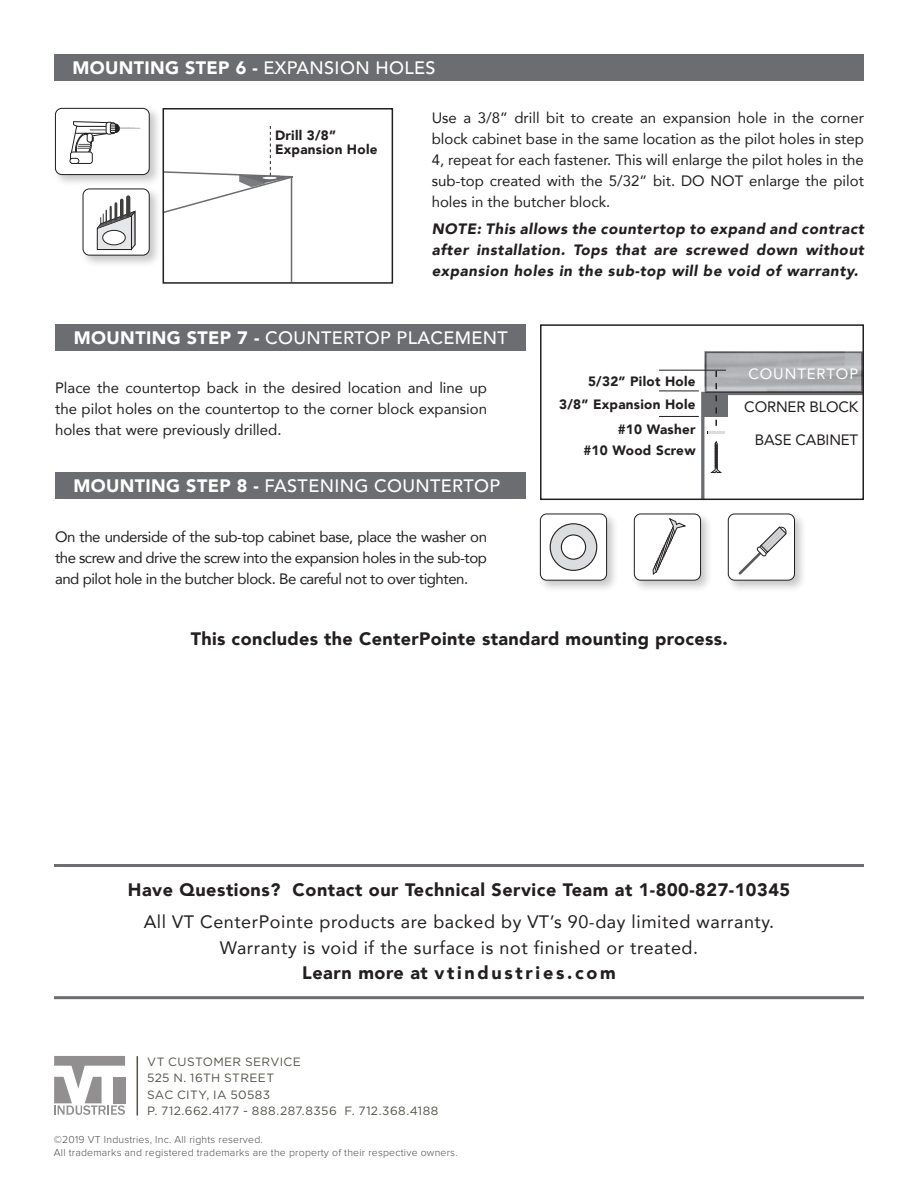
<style>
.page{position:relative;width:918px;height:1188px;background:#fff}
.page>*{position:absolute;margin:0;border:0;box-sizing:border-box;transform-origin:0 0}
.t1{font:900 18px "Avenir";letter-spacing:.03em;color:#231f20}
.t2{font:18px/25.5px "Avenir";letter-spacing:.03em;color:#231f20;text-align:center}
.t3{font:500 18px "Avenir";letter-spacing:.02em;color:#fff}
.t4{font:900 18px "Avenir";letter-spacing:.02em;color:#fff}
.t5{font:900 18px "Avenir";letter-spacing:.15em;color:#231f20}
.t6{font:15px/21px "Avenir";color:#231f20;text-align:justify}
.t7{font:italic 900 15px/20.9px "Avenir";letter-spacing:.04em;color:#231f20;text-align:justify}
.t8{font:15px "Avenir";letter-spacing:.06em;color:#fff}
.t9{font:900 13.5px/24.2px "Avenir";letter-spacing:.02em;color:#231f20;text-align:right}
.t10{font:12.15px "Verlag";letter-spacing:.09em;color:#231f20;scale:.92 1}
.t11{font:12px/16.5px "Gotham";letter-spacing:.03em;color:#535249}
.t12{font:300 10.5px/13.5px "Proxima Nova";letter-spacing:.02em;color:#4b4c4d}
.s1{font-weight:500}
.s2{font-weight:900}
</style>
<div class="page">
<div style="left:56px;top:324px;width:470px;height:27px;background:#6c6d70"></div>
<div style="left:55px;top:472px;width:471px;height:27px;background:#6c6d70"></div>
<img style="left:705px;top:352px;width:156px;height:19px">
<hr style="left:659px;top:370px;width:67px;height:1px;background:#231f20">
<hr style="left:659px;top:391px;width:40px;height:1px;background:#231f20">
<hr style="left:659px;top:416px;width:40px;height:1px;background:#231f20">
<svg style="left:700px;top:371px;width:164px;height:130px"></svg>
<hr style="left:708px;top:431px;width:17px;height:3px;background:#dcdddf">
<div style="left:725px;top:511px;width:82px;height:82px;background:#231f20;opacity:.25"></div>
<div style="left:728px;top:514px;width:67px;height:66px;background:#fff;border-radius:6px"></div>
<div style="left:728px;top:514px;width:67px;height:67px;border:1px solid #231f20;border-radius:6px"></div>
<svg style="left:738px;top:527px;width:48px;height:48px"></svg>
<div style="left:631px;top:511px;width:82px;height:82px;background:#231f20;opacity:.25"></div>
<div style="left:634px;top:514px;width:67px;height:66px;background:#fff;border-radius:6px"></div>
<div style="left:634px;top:514px;width:67px;height:67px;border:1px solid #231f20;border-radius:6px"></div>
<svg style="left:652px;top:518px;width:35px;height:57px"></svg>
<div style="left:537px;top:511px;width:82px;height:82px;background:#231f20;opacity:.25"></div>
<div style="left:540px;top:514px;width:67px;height:66px;background:#fff;border-radius:6px"></div>
<div style="left:540px;top:514px;width:67px;height:67px;border:1px solid #231f20;border-radius:6px"></div>
<div style="left:550px;top:524px;width:47px;height:46px;background:#dcdddf;border-radius:50%"></div>
<div style="left:550px;top:523px;width:47px;height:48px;border:1px solid #231f20;border-radius:50%"></div>
<div style="left:561px;top:535px;width:25px;height:24px;background:#fff;border-radius:50%"></div>
<div style="left:561px;top:534px;width:25px;height:26px;border:1px solid #231f20;border-radius:50%"></div>
<div style="left:540px;top:324px;width:324px;height:176px;border:2px solid #231f20"></div>
<svg style="left:54px;top:1056px;width:71px;height:59px"></svg>
<hr style="left:54px;top:864px;width:810px;height:3px;background:#6c6d70">
<hr style="left:54px;top:996px;width:810px;height:3px;background:#6c6d70">
<div style="left:54px;top:54px;width:810px;height:27px;background:#6c6d70"></div>
<hr style="left:137px;top:1056px;width:1px;height:60px;background:#535249">
<div style="left:52px;top:105px;width:110px;height:82px;background:#231f20;opacity:.25"></div>
<div style="left:55px;top:108px;width:94px;height:67px;background:#fff;border-radius:6px"></div>
<div style="left:55px;top:108px;width:95px;height:67px;border:1px solid #231f20;border-radius:6px"></div>
<div style="left:70px;top:152px;width:23px;height:12px;border:1px solid #231f20;border-radius:2px"></div>
<div style="left:70px;top:158px;width:9px;height:6px;border:1px solid #231f20;border-radius:3px"></div>
<svg style="left:71px;top:121px;width:69px;height:40px"></svg>
<div style="left:80px;top:186px;width:82px;height:82px;background:#231f20;opacity:.25"></div>
<div style="left:83px;top:189px;width:66px;height:66px;background:#fff;border-radius:6px"></div>
<div style="left:83px;top:189px;width:67px;height:67px;border:1px solid #231f20;border-radius:6px"></div>
<hr style="left:115px;top:204px;width:2px;height:34px;background:#3e3e3f">
<svg style="left:120px;top:200px;width:4px;height:10px"></svg>
<svg style="left:126px;top:197px;width:4px;height:13px"></svg>
<hr style="left:110px;top:207px;width:2px;height:31px;background:#3e3e3f">
<svg style="left:97px;top:210px;width:38px;height:40px"></svg>
<div style="left:103px;top:230px;width:22px;height:15px;background:#fff;border-radius:50%"></div>
<div style="left:103px;top:230px;width:22px;height:15px;border:1px solid #231f20;border-radius:50%"></div>
<hr style="left:291px;top:176px;width:1px;height:106px;background:#6c6d70">
<svg style="left:161px;top:126px;width:132px;height:88px"></svg>
<div style="left:163px;top:108px;width:230px;height:176px;border:2px solid #231f20"></div>
<p class="t4" style="left:72px;top:52px;width:365px">MOUNTING STEP 6 - <span class="s1">EXPANSION HOLES</span></p>
<p class="t6" style="left:432px;top:107px;width:434px">Use a 3/8” drill bit to create an expansion hole in the corner block cabinet base in the same location as the pilot holes in step 4, repeat for each fastener. This will enlarge the pilot holes in the sub-top created with the 5/32” bit. DO NOT enlarge the pilot holes in the butcher block.</p>
<p class="t7" style="left:432px;top:218px;width:434px">NOTE: This allows the countertop to expand and contract after installation. Tops that are screwed down without expansion holes in the sub-top will be void of warranty.</p>
<p class="t9" style="left:275px;top:127px;width:104px;line-height:15px;text-align:left">Drill 3/8”<br>Expansion Hole</p>
<p class="t3" style="left:74px;top:322px;width:435px"><span class="s2">MOUNTING STEP 7 -</span> COUNTERTOP PLACEMENT</p>
<p class="t6" style="left:55px;top:377px;width:433px">Place the countertop back in the desired location and line up the pilot holes on the countertop to the corner block expansion holes that were previously drilled.</p>
<p class="t3" style="left:73px;top:470px;width:428px"><span class="s2">MOUNTING STEP 8 -</span> FASTENING COUNTERTOP</p>
<p class="t6" style="left:55px;top:526px;width:434px">On the underside of the sub-top cabinet base, place the washer on the screw and drive the screw into the expansion holes in the sub-top and pilot hole in the butcher block. Be careful not to over tighten.</p>
<p class="t9" style="left:588px;top:369px;width:109px">5/32” Pilot Hole</p>
<p class="t9" style="left:559px;top:392px;width:138px">3/8” Expansion Hole #10 Washer</p>
<p class="t9" style="left:583px;top:438px;width:114px">#10 Wood Screw</p>
<p class="t1" style="left:191px;top:624px;width:539px">This concludes the CenterPointe standard mounting process.</p>
<p class="t8" style="left:748px;top:362px;width:111px">COUNTERTOP</p>
<p class="t6" style="left:744px;top:396px;width:115px">CORNER BLOCK</p>
<p class="t6" style="left:755px;top:429px;width:105px">BASE CABINET</p>
<p class="t1" style="left:128px;top:875px;width:664px">Have Questions? Contact our Technical Service Team at 1-800-827-10345</p>
<p class="t2" style="left:144px;top:909px;width:632px">All VT CenterPointe products are backed by VT’s 90-day limited warranty.<br>Warranty is void if the surface is not finished or treated.</p>
<p class="t5" style="left:302px;top:958px;width:315px">Learn more at vtindustries.com</p>
<p class="t11" style="left:147px;top:1053px;width:293px">VT CUSTOMER SERVICE<br>525 N. 16TH STREET<br>SAC CITY, IA 50583<br>P. 712.662.4177 - 888.287.8356 F. 712.368.4188</p>
<p class="t10" style="left:138px;top:1101px;width:181px">RESIDENTIAL WOOD DOORS</p>
<p class="t12" style="left:54px;top:1133px;width:405px">©2019 VT Industries, Inc. All rights reserved.<br>All trademarks and registered trademarks are the property of their respective owners.</p>
</div>
